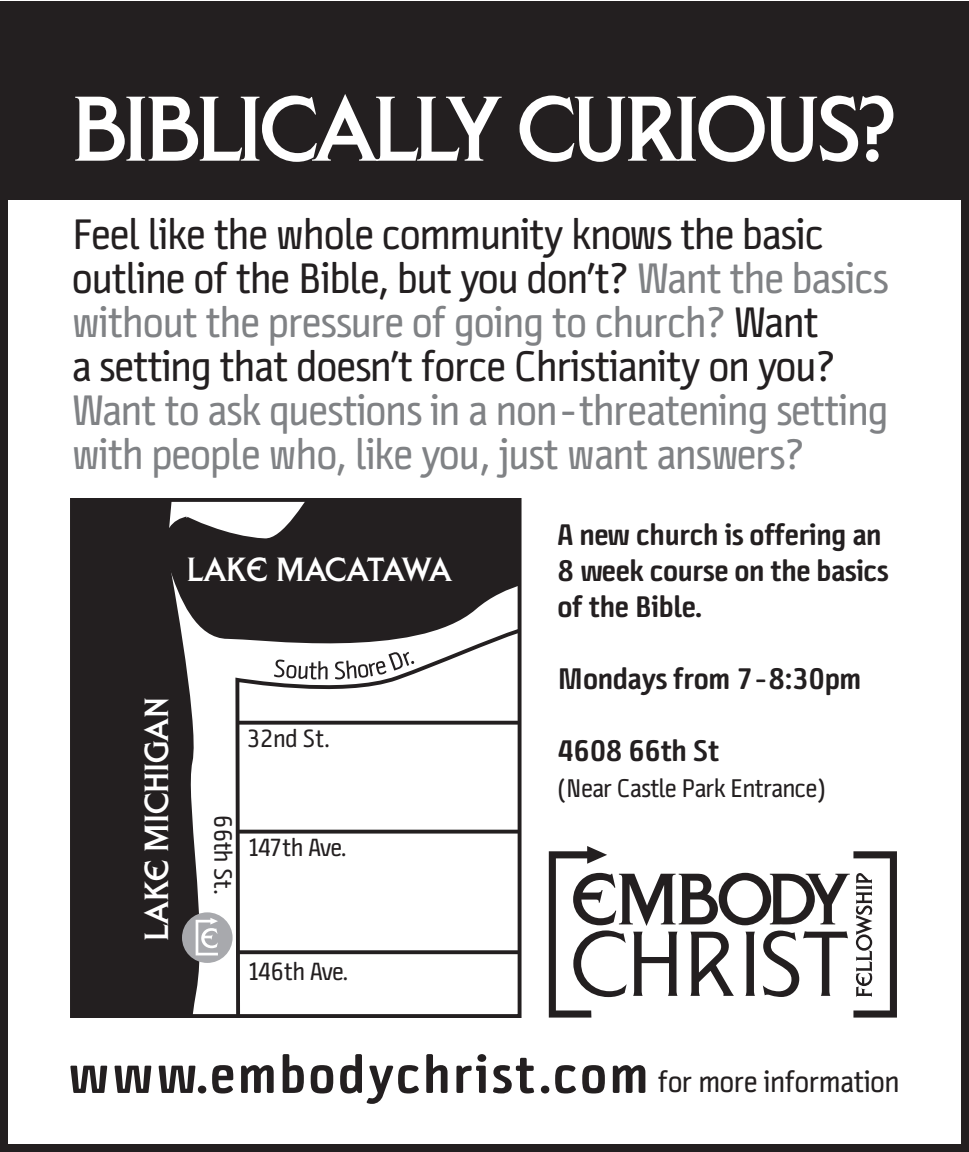
<style>
.page{position:relative;width:969px;height:1152px;background:#fff}
.page>*{position:absolute;margin:0;border:0;box-sizing:border-box;transform-origin:0 0}
.t1{font:96px "Liberty D";letter-spacing:-.03em;color:#fff}
.t2{font:700 50px "Cinecav XUI";letter-spacing:.05em;color:#231f20}
.t3{font:40px/44px "Cinecav XUI";letter-spacing:-.01em;color:#231f20}
.t4{font:40px/44px "Cinecav XUI";letter-spacing:-.01em;color:#808285}
.t5{font:35.2px "Liberty D";color:#fff}
.t6{font:700 28px/36px "Cinecav XUI";letter-spacing:-.015em;color:#231f20}
.t7{font:24px "Cinecav XUI";letter-spacing:-.015em;color:#231f20}
.t8{font:23.2px "Cinecav XUI";color:#231f20}
.t9{font:23.2px "Cinecav XUI";letter-spacing:-.045em;color:#231f20}
.s1{color:#808285}
.s2{font-weight:400;font-size:28px}
</style>
<div class="page">
<div style="left:0;top:2px;width:969px;height:198px;background:#231f20"></div>
<div style="left:0;top:2px;width:969px;height:1150px;border:8px solid #231f20"></div>
<svg style="left:549px;top:846px;width:348px;height:172px"></svg>
<svg style="left:206px;top:503px;width:310px;height:137px;background:#3a3737"></svg>
<svg style="left:75px;top:503px;width:131px;height:510px;background:#353233"></svg>
<div style="left:155px;top:544px;width:24px;height:15px;background:#231f20"></div>
<div style="left:70px;top:498px;width:451px;height:520px;border:4px solid #231f20"></div>
<div style="left:182px;top:912px;width:50px;height:51px;background:#a8a9ad;border-radius:50%"></div>
<svg style="left:196px;top:918px;width:22px;height:37px"></svg>
<svg style="left:233px;top:626px;width:289px;height:392px"></svg>
<h1 class="t1" style="left:72px;top:77px;width:826px">BIBLICALLY CURIOUS?</h1>
<p class="t3" style="left:72px;top:212px;width:818px">Feel like the whole community knows the basic outline of the Bible, but you don’t? <span class="s1">Want the basics without the pressure of going to church?</span> Want<br>a setting that doesn’t force Christianity on you?</p>
<p class="t4" style="left:72px;top:388px;width:817px">Want to ask questions in a non-threatening setting with people who, like you, just want answers?</p>
<p class="t5" style="left:187px;top:550px;width:266px">LAKE MACATAWA</p>
<p class="t5" style="left:137px;top:941px;width:245px;rotate:-90deg">LAKE MICHIGAN</p>
<p class="t8" style="left:247px;top:725px;width:84px">32nd St.</p>
<p class="t8" style="left:236px;top:815px;width:81px;rotate:90deg">66th St.</p>
<p class="t9" style="left:247px;top:834px;width:101px">147th Ave.</p>
<p class="t8" style="left:247px;top:958px;width:103px">146th Ave.</p>
<p class="t6" style="left:557px;top:516px;width:333px">A new church is offering an<br>8 week course on the basics of the Bible.</p>
<p class="t6" style="left:557px;top:660px;width:305px">Mondays from 7-8:30pm</p>
<p class="t6" style="left:557px;top:732px;width:163px">4608 66th St</p>
<p class="t7" style="left:557px;top:774px;width:270px">(Near Castle Park Entrance)</p>
<p class="t2" style="left:68px;top:1045px;width:833px">www.embodychrist.com <span class="s2">for more information</span></p>
</div>
